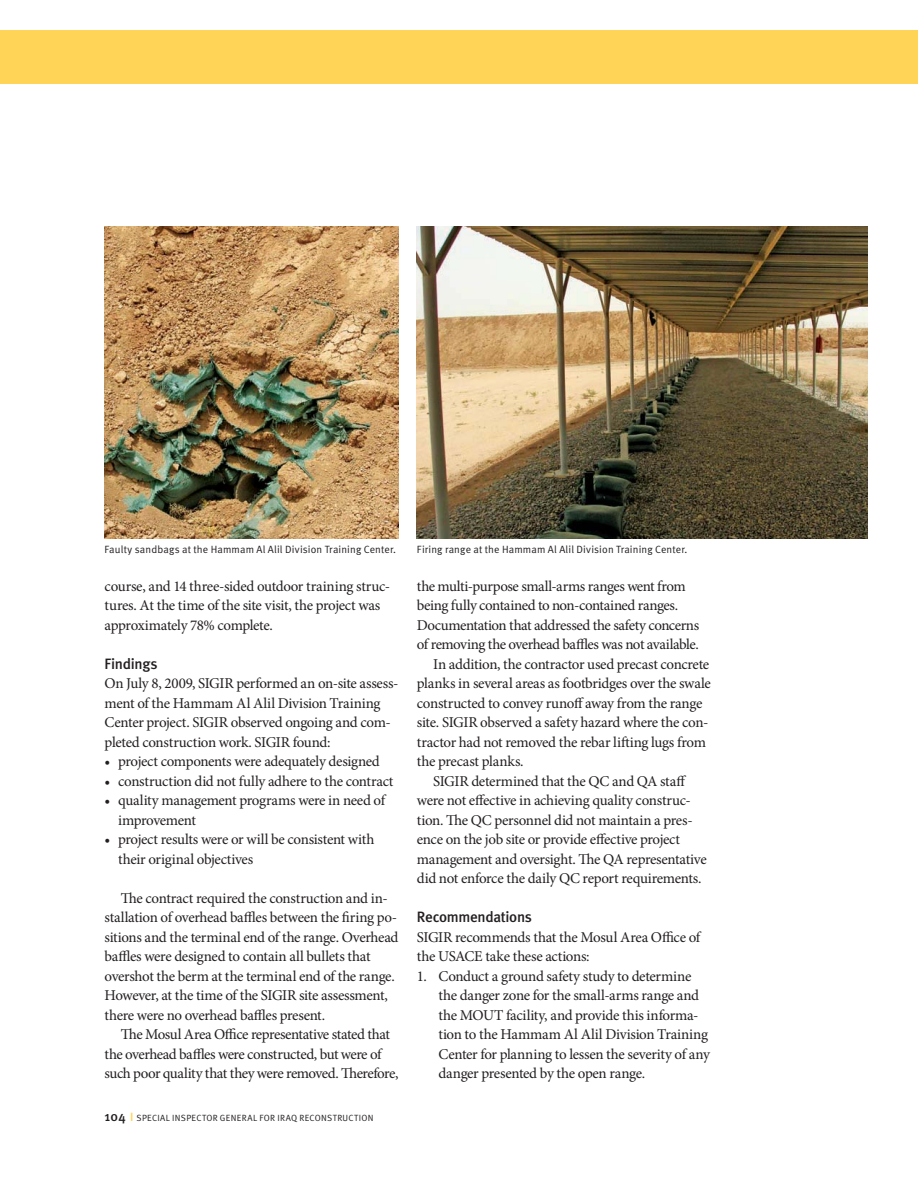
<style>
.page{position:relative;width:918px;height:1188px;background:#fff}
.page>*{position:absolute;margin:0;border:0;box-sizing:border-box;transform-origin:0 0}
.t1{font:15px/19.5px "Minion Pro";letter-spacing:-.025em;color:#231f20}
.t2{font:500 15px "Meta";letter-spacing:-.02em;color:#231f20}
.t3{font:10.5px "Meta Normal LF";letter-spacing:.015em;color:#231f20}
.t4{font:9px "Meta Normal";letter-spacing:.035em;color:#231f20}
.s1{font-family:"Meta";font-weight:500;font-size:13.5px}
.s2{font-family:"Meta";font-weight:500;font-size:12px;color:#ffd457}
</style>
<div class="page">
<div style="left:0;top:30px;width:918px;height:54px;background:#ffd457"></div>
<img style="left:417px;top:226px;width:450px;height:312px">
<img style="left:105px;top:226px;width:294px;height:312px">
<p class="t3" style="left:105px;top:546px;width:293px">Faulty sandbags at the Hammam Al Alil Division Training Center.</p>
<p class="t3" style="left:417px;top:546px;width:272px">Firing range at the Hammam Al Alil Division Training Center.</p>
<p class="t1" style="left:105px;top:577px;width:287px">course, and 14 three-sided outdoor training struc&shy;tures. At the time of the site visit, the project was approximately 78% complete.</p>
<p class="t2" style="left:105px;top:658px;width:54px">Findings</p>
<p class="t1" style="left:105px;top:675px;width:295px">On July 8, 2009, SIGIR performed an on-site assess&shy;ment of the Hammam Al Alil Division Training Center project. SIGIR observed ongoing and com&shy;pleted construction work. SIGIR found:</p>
<p class="t1" style="left:118px;top:753px;width:277px">project components were adequately designed construction did not fully adhere to the contract quality management programs were in need of improvement<br>project results were or will be consistent with their original objectives</p>
<p class="t1" style="left:105px;top:889px;width:295px;text-indent:16px">The contract required the construction and in&shy;stallation of overhead baffles between the firing po&shy;sitions and the terminal end of the range. Overhead baffles were designed to contain all bullets that overshot the berm at the terminal end of the range.<br>However, at the time of the SIGIR site assessment, there were no overhead baffles present.</p>
<p class="t1" style="left:105px;top:1026px;width:296px;text-indent:16px">The Mosul Area Office representative stated that the overhead baffles were constructed, but were of such poor quality that they were removed. Therefore,</p>
<p class="t4" style="left:105px;top:1114px;width:271px"><span class="s1">104</span> <span class="s2">I</span> SPECIAL INSPECTOR GENERAL FOR IRAQ RECONSTRUCTION</p>
<p class="t1" style="left:417px;top:577px;width:270px">the multi-purpose small-arms ranges went from</p>
<p class="t1" style="left:417px;top:597px;width:263px">being fully contained to non-contained ranges.</p>
<p class="t1" style="left:417px;top:616px;width:284px">Documentation that addressed the safety concerns</p>
<p class="t1" style="left:417px;top:636px;width:283px">of removing the overhead baffles was not available.</p>
<p class="t1" style="left:433px;top:655px;width:278px">In addition, the contractor used precast concrete</p>
<p class="t1" style="left:417px;top:675px;width:295px">planks in several areas as footbridges over the swale</p>
<p class="t1" style="left:417px;top:694px;width:287px">constructed to convey runoff away from the range</p>
<p class="t1" style="left:417px;top:714px;width:293px">site. SIGIR observed a safety hazard where the con-</p>
<p class="t1" style="left:417px;top:733px;width:291px">tractor had not removed the rebar lifting lugs from</p>
<p class="t1" style="left:417px;top:753px;width:108px">the precast planks.</p>
<p class="t1" style="left:433px;top:772px;width:255px">SIGIR determined that the QC and QA staff</p>
<p class="t1" style="left:417px;top:792px;width:275px">were not effective in achieving quality construc-</p>
<p class="t1" style="left:417px;top:811px;width:277px">tion. The QC personnel did not maintain a pres-</p>
<p class="t1" style="left:417px;top:831px;width:265px">ence on the job site or provide effective project</p>
<p class="t1" style="left:417px;top:850px;width:291px">management and oversight. The QA representative</p>
<p class="t1" style="left:417px;top:870px;width:286px">did not enforce the daily QC report requirements.</p>
<p class="t2" style="left:417px;top:911px;width:117px">Recommendations</p>
<p class="t1" style="left:417px;top:928px;width:285px">SIGIR recommends that the Mosul Area Office of the USACE take these actions:</p>
<p class="t1" style="left:439px;top:967px;width:273px;text-indent:-22px">1. Conduct a ground safety study to determine the danger zone for the small-arms range and the MOUT facility, and provide this informa&shy;tion to the Hammam Al Alil Division Training Center for planning to lessen the severity of any danger presented by the open range.</p>
</div>
